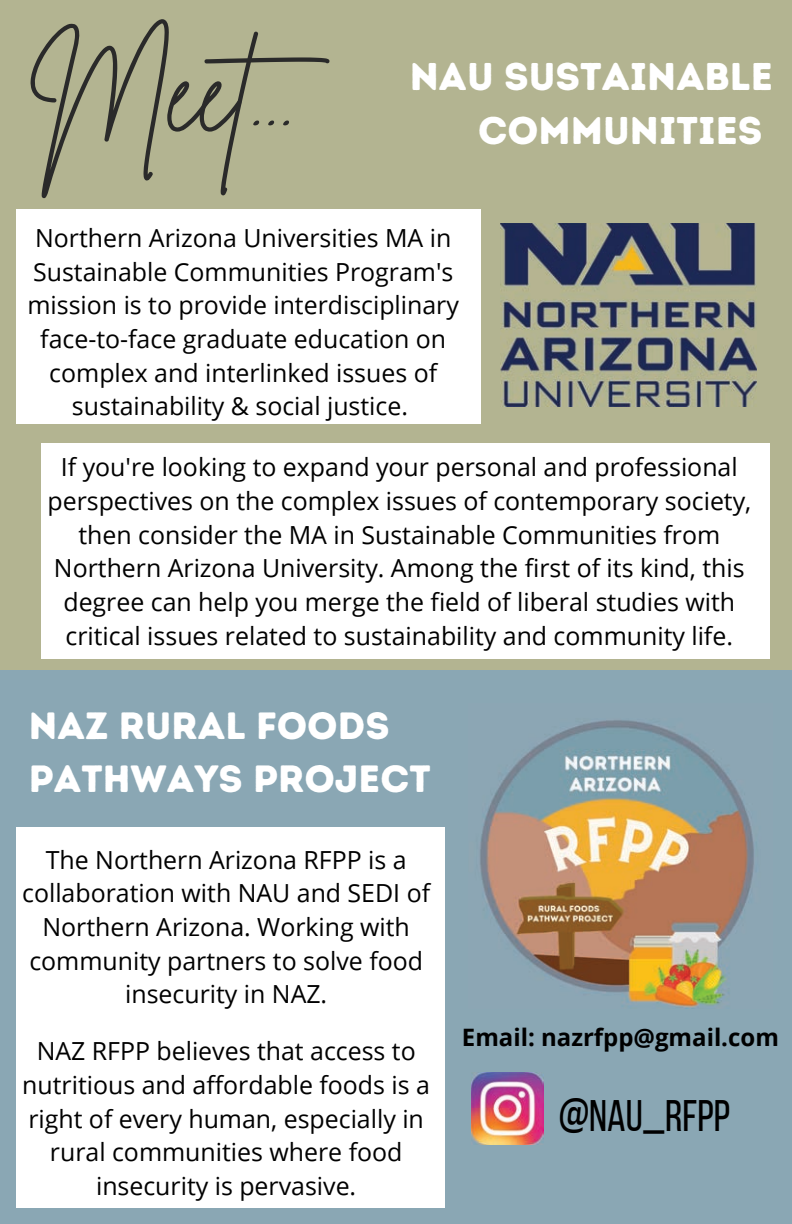
<style>
.page{position:relative;width:792px;height:1224px;background:#fff}
.page>*{position:absolute;margin:0;border:0;box-sizing:border-box;transform-origin:0 0}
.t1{font:111.4px "Brittany Signature";color:#2a2a2a}
.t2{font:44px "Bebas Neue";color:#000}
.t3{font:38.6px/54px "Intro Rust Base";color:#fff;text-align:right}
.t4{font:38px/52.6px "Intro Rust Base";color:#fff}
.t5{font:25px/33.6px "Open Sans";color:#000;text-align:center}
.t6{font:700 24px "Open Sans";color:#000}
</style>
<div class="page">
<div style="left:0;top:0;width:792px;height:670px;background:#b3b491"></div>
<div style="left:0;top:670px;width:792px;height:554px;background:#8aa7b4"></div>
<img style="left:480px;top:720px;width:274px;height:288px">
<img style="left:500px;top:223px;width:257px;height:183px">
<div style="left:16px;top:827px;width:429px;height:381px;background:#fff"></div>
<div style="left:16px;top:209px;width:465px;height:214px;background:#fff"></div>
<div style="left:41px;top:443px;width:729px;height:216px;background:#fff"></div>
<img style="left:471px;top:1072px;width:72px;height:72px">
<h1 class="t1" style="left:29px;top:20px;width:333px">Meet...</h1>
<h3 class="t3" style="left:410px;top:50px;width:365px">NAU SUSTAINABLE<br>COMMUNITIES</h3>
<p class="t5" style="left:27px;top:220px;width:433px">Northern Arizona Universities MA in Sustainable Communities Program's mission is to provide interdisciplinary face-to-face graduate education on complex and interlinked issues of sustainability &amp; social justice.</p>
<p class="t5" style="left:47px;top:450px;width:705px">If you're looking to expand your personal and professional perspectives on the complex issues of contemporary society, then consider the MA in Sustainable Communities from Northern Arizona University. Among the first of its kind, this degree can help you merge the field of liberal studies with critical issues related to sustainability and community life.</p>
<h3 class="t4" style="left:29px;top:700px;width:403px">NAZ RURAL FOODS<br>PATHWAYS PROJECT</h3>
<p class="t5" style="left:22px;top:842px;width:409px">The Northern Arizona RFPP is a collaboration with NAU and SEDI of<br>Northern Arizona. Working with community partners to solve food insecurity in NAZ.</p>
<p class="t5" style="left:22px;top:1034px;width:409px">NAZ RFPP believes that access to nutritious and affordable foods is a right of every human, especially in rural communities where food insecurity is pervasive.</p>
<p class="t6" style="left:462px;top:1020px;width:318px">Email: nazrfpp@gmail.com</p>
<h2 class="t2" style="left:559px;top:1098px;width:173px">@NAU_RFPP</h2>
</div>
